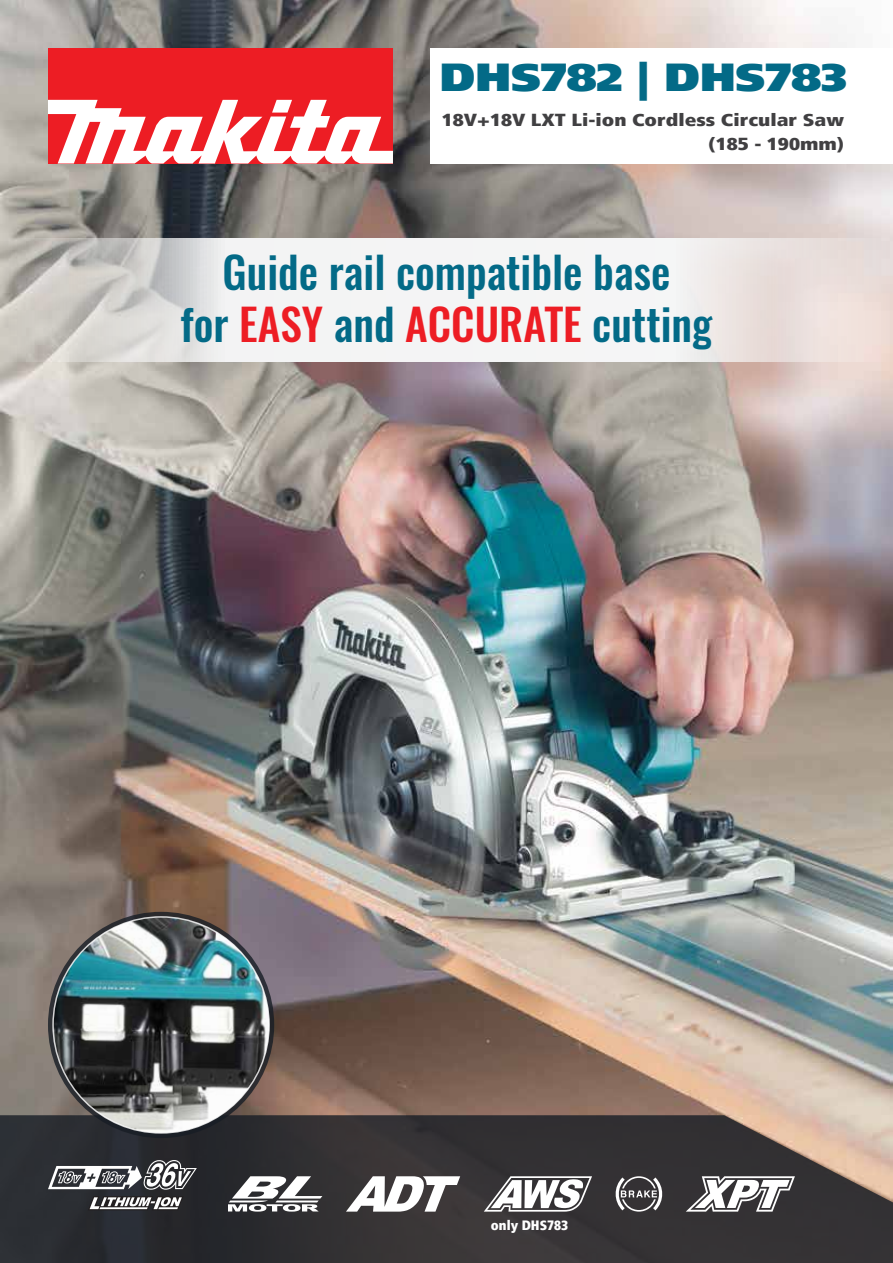
<style>
.page{position:relative;width:893px;height:1263px;background:#fff}
.page>*{position:absolute;margin:0;border:0;box-sizing:border-box;transform-origin:0 0}
.t1{font:500 43.5px/52.2px "Oswald";color:#036a87;text-align:center}
.t2{font:900 39px "Frutiger";color:#036a87;scale:1.12 1}
.t3{font:900 condensed 17.4px/24px "Frutiger";color:#414042;text-align:right;scale:1.22 1}
.t4{font:900 condensed 13.5px "Frutiger";color:#fff}
.s1{color:#ed1d24}
</style>
<div class="page">
<img style="left:0;top:0;width:893px;height:1115px">
<div style="left:48px;top:49px;width:345px;height:115px;background:#ed1d24"></div>
<svg style="left:48px;top:100px;width:345px;height:64px"></svg>
<div style="left:430px;top:49px;width:463px;height:115px;background:#fff"></div>
<svg style="left:0;top:239px;width:893px;height:122px"></svg>
<svg style="left:0;top:1115px;width:893px;height:148px;background:#3e3a3b"></svg>
<svg style="left:48px;top:912px;width:226px;height:226px;background:#5b5353"></svg>
<img style="left:52px;top:916px;width:218px;height:218px">
<svg style="left:613px;top:1176px;width:51px;height:35px"></svg>
<svg style="left:686px;top:1176px;width:109px;height:35px"></svg>
<svg style="left:228px;top:1176px;width:94px;height:35px"></svg>
<svg style="left:484px;top:1176px;width:108px;height:35px"></svg>
<svg style="left:346px;top:1176px;width:114px;height:35px"></svg>
<svg style="left:88px;top:1196px;width:96px;height:14px"></svg>
<svg style="left:48px;top:1160px;width:149px;height:30px"></svg>
<p class="t2" style="left:440px;top:54px;width:365px">DHS782 | DHS783</p>
<p class="t3" style="left:442px;top:108px;width:331px">18V+18V LXT Li-ion Cordless Circular Saw (185 - 190mm)</p>
<p class="t1" style="left:181px;top:247px;width:533px">Guide rail compatible base<br>for <span class="s1">EASY</span> and <span class="s1">ACCURATE</span> cutting</p>
<p class="t4" style="left:491px;top:1217px;width:79px">only DHS783</p>
</div>
